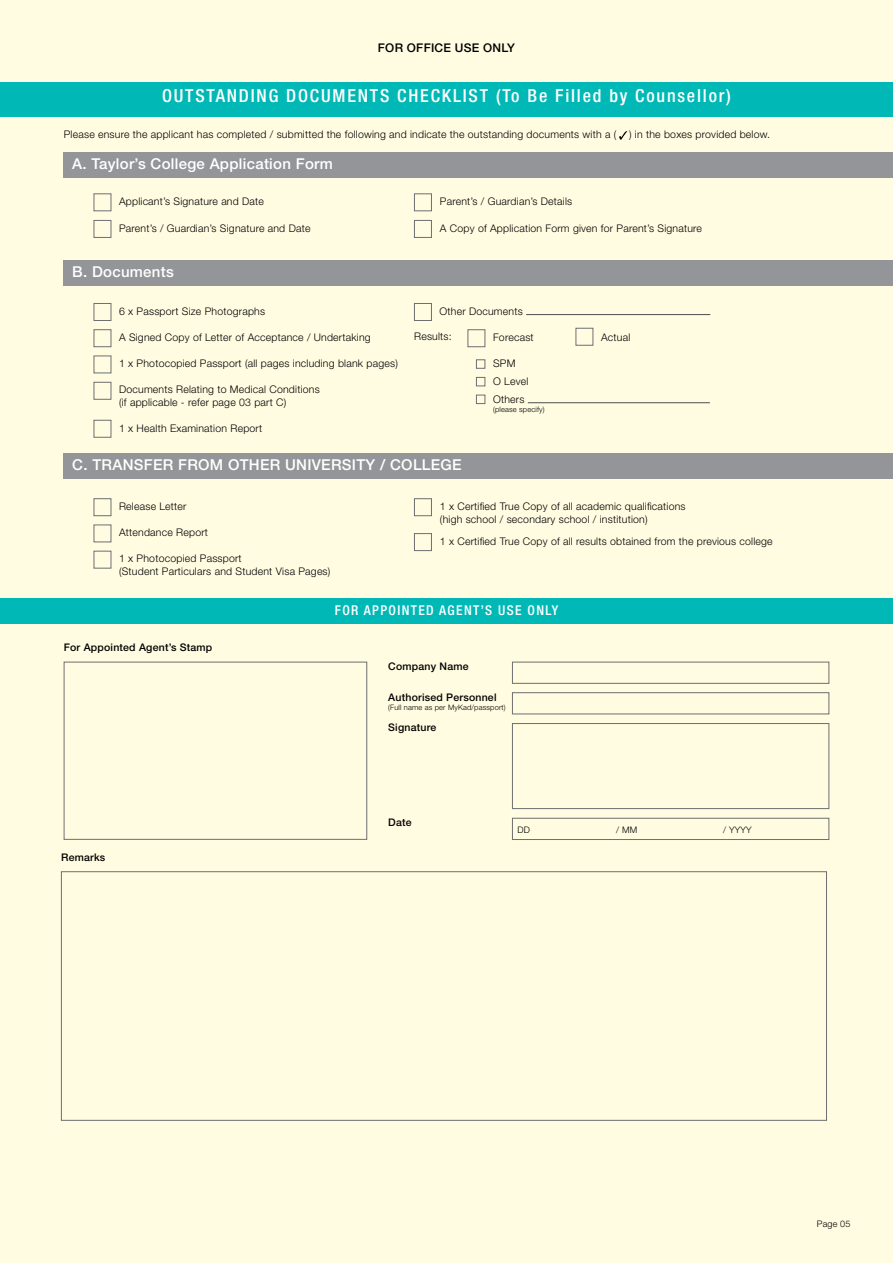
<style>
.page{position:relative;width:893px;height:1263px;background:#fffce1}
.page>*{position:absolute;margin:0;border:0;box-sizing:border-box;transform-origin:0 0}
.t1{font:500 condensed 18px "Helvetica Neue LT Std";letter-spacing:.1em;color:#fff}
.t2{font:500 15px "Helvetica Neue";letter-spacing:.02em;color:#fff}
.t3{font:500 condensed 13.5px "Helvetica Neue LT Std";letter-spacing:.1em;color:#fff}
.t4{font:500 12px "Helvetica Neue";letter-spacing:.02em;color:#000}
.t5{font:300 10.5px/13px "Helvetica Neue LT Std";letter-spacing:.02em;color:#000}
.t6{font:500 10.5px "Helvetica Neue";letter-spacing:.02em;color:#000}
.t7{font:300 9px "Helvetica Neue LT Std";letter-spacing:.02em;color:#000}
.t8{font:300 7.5px "Helvetica Neue LT Std";letter-spacing:.02em;color:#000}
</style>
<div class="page">
<div style="left:0;top:598px;width:893px;height:26px;background:#00b9b6"></div>
<div style="left:64px;top:662px;width:303px;height:178px;border:1px solid #6d6f71"></div>
<svg style="left:619px;top:131px;width:8px;height:9px"></svg>
<div style="left:64px;top:152px;width:829px;height:26px;background:#939598"></div>
<div style="left:64px;top:260px;width:829px;height:25px;background:#939598"></div>
<div style="left:64px;top:453px;width:829px;height:26px;background:#939598"></div>
<div style="left:94px;top:303px;width:17px;height:18px;border:1px solid #6d6f71"></div>
<div style="left:94px;top:498px;width:17px;height:18px;border:1px solid #6d6f71"></div>
<div style="left:94px;top:329px;width:17px;height:18px;border:1px solid #6d6f71"></div>
<div style="left:94px;top:551px;width:17px;height:17px;border:1px solid #6d6f71"></div>
<div style="left:94px;top:382px;width:17px;height:18px;border:1px solid #6d6f71"></div>
<div style="left:94px;top:420px;width:17px;height:18px;border:1px solid #6d6f71"></div>
<div style="left:414px;top:303px;width:18px;height:18px;border:1px solid #6d6f71"></div>
<hr style="left:526px;top:314px;width:184px;height:1px;background:#4d4d4f">
<div style="left:414px;top:498px;width:18px;height:18px;border:1px solid #6d6f71"></div>
<div style="left:414px;top:533px;width:18px;height:18px;border:1px solid #6d6f71"></div>
<div style="left:512px;top:662px;width:317px;height:22px;border:1px solid #6d6f71"></div>
<div style="left:512px;top:692px;width:317px;height:22px;border:1px solid #6d6f71"></div>
<div style="left:512px;top:723px;width:317px;height:86px;border:1px solid #6d6f71"></div>
<div style="left:512px;top:818px;width:317px;height:22px;border:1px solid #6d6f71"></div>
<div style="left:0;top:83px;width:893px;height:34px;background:#00b9b6"></div>
<div style="left:61px;top:871px;width:766px;height:250px;border:1px solid #6d6f71"></div>
<div style="left:94px;top:194px;width:17px;height:17px;border:1px solid #6d6f71"></div>
<div style="left:94px;top:220px;width:17px;height:18px;border:1px solid #6d6f71"></div>
<div style="left:414px;top:194px;width:18px;height:17px;border:1px solid #6d6f71"></div>
<div style="left:414px;top:220px;width:18px;height:18px;border:1px solid #6d6f71"></div>
<div style="left:468px;top:329px;width:17px;height:18px;border:1px solid #6d6f71"></div>
<div style="left:576px;top:328px;width:17px;height:18px;border:1px solid #6d6f71"></div>
<hr style="left:528px;top:402px;width:182px;height:1px;background:#4d4d4f">
<div style="left:476px;top:359px;width:9px;height:10px;border:1px solid #6d6f71"></div>
<div style="left:476px;top:377px;width:9px;height:9px;border:1px solid #6d6f71"></div>
<div style="left:476px;top:395px;width:9px;height:9px;border:1px solid #6d6f71"></div>
<p class="t4" style="left:378px;top:40px;width:139px">FOR OFFICE USE ONLY</p>
<p class="t1" style="left:162px;top:85px;width:570px">OUTSTANDING DOCUMENTS CHECKLIST (To Be Filled by Counsellor)</p>
<p class="t5" style="left:64px;top:128px;width:708px">Please ensure the applicant has completed / submitted the following and indicate the outstanding documents with a ( ) in the boxes provided below.</p>
<p class="t2" style="left:72px;top:155px;width:262px">A. Taylor’s College Application Form</p>
<p class="t5" style="left:119px;top:194px;width:146px">Applicant’s Signature and Date</p>
<p class="t5" style="left:119px;top:221px;width:193px">Parent’s / Guardian’s Signature and Date</p>
<p class="t2" style="left:72px;top:262px;width:103px">B. Documents</p>
<p class="t5" style="left:119px;top:304px;width:148px">6 x Passport Size Photographs</p>
<p class="t5" style="left:119px;top:330px;width:253px">A Signed Copy of Letter of Acceptance / Undertaking</p>
<p class="t5" style="left:119px;top:357px;width:280px">1 x Photocopied Passport (all pages including blank pages)</p>
<p class="t5" style="left:119px;top:383px;width:202px">Documents Relating to Medical Conditions (if applicable - refer page 03 part C)</p>
<p class="t5" style="left:119px;top:422px;width:145px">1 x Health Examination Report</p>
<p class="t5" style="left:440px;top:194px;width:134px">Parent’s / Guardian’s Details</p>
<p class="t5" style="left:440px;top:221px;width:264px">A Copy of Application Form given for Parent’s Signature</p>
<p class="t5" style="left:439px;top:304px;width:85px">Other Documents</p>
<p class="t5" style="left:414px;top:329px;width:39px">Results:</p>
<p class="t5" style="left:493px;top:330px;width:42px">Forecast</p>
<p class="t5" style="left:601px;top:330px;width:31px">Actual</p>
<p class="t5" style="left:493px;top:354px;width:37px;line-height:18px">SPM<br>O Level<br>Others</p>
<p class="t8" style="left:493px;top:405px;width:53px">(please specify)</p>
<p class="t2" style="left:72px;top:456px;width:391px">C. TRANSFER FROM OTHER UNIVERSITY / COLLEGE</p>
<p class="t5" style="left:119px;top:500px;width:69px">Release Letter</p>
<p class="t5" style="left:119px;top:526px;width:90px">Attendance Report</p>
<p class="t5" style="left:119px;top:552px;width:213px">1 x Photocopied Passport<br>(Student Particulars and Student Visa Pages)</p>
<p class="t5" style="left:440px;top:500px;width:247px">1 x Certified True Copy of all academic qualifications (high school / secondary school / institution)</p>
<p class="t5" style="left:440px;top:535px;width:334px">1 x Certified True Copy of all results obtained from the previous college</p>
<p class="t6" style="left:64px;top:641px;width:150px">For Appointed Agent’s Stamp</p>
<p class="t6" style="left:61px;top:851px;width:46px">Remarks</p>
<p class="t3" style="left:335px;top:602px;width:225px">FOR APPOINTED AGENT’S USE ONLY</p>
<p class="t6" style="left:388px;top:660px;width:82px">Company Name</p>
<p class="t6" style="left:388px;top:691px;width:110px">Authorised Personnel</p>
<p class="t8" style="left:388px;top:702px;width:119px">(Full name as per MyKad/passport)</p>
<p class="t6" style="left:388px;top:721px;width:49px">Signature</p>
<p class="t6" style="left:388px;top:816px;width:25px">Date</p>
<p class="t7" style="left:518px;top:824px;width:14px">DD</p>
<p class="t7" style="left:616px;top:824px;width:23px">/ MM</p>
<p class="t7" style="left:723px;top:824px;width:30px">/ YYYY</p>
<p class="t7" style="left:817px;top:1218px;width:35px">Page 05</p>
</div>
